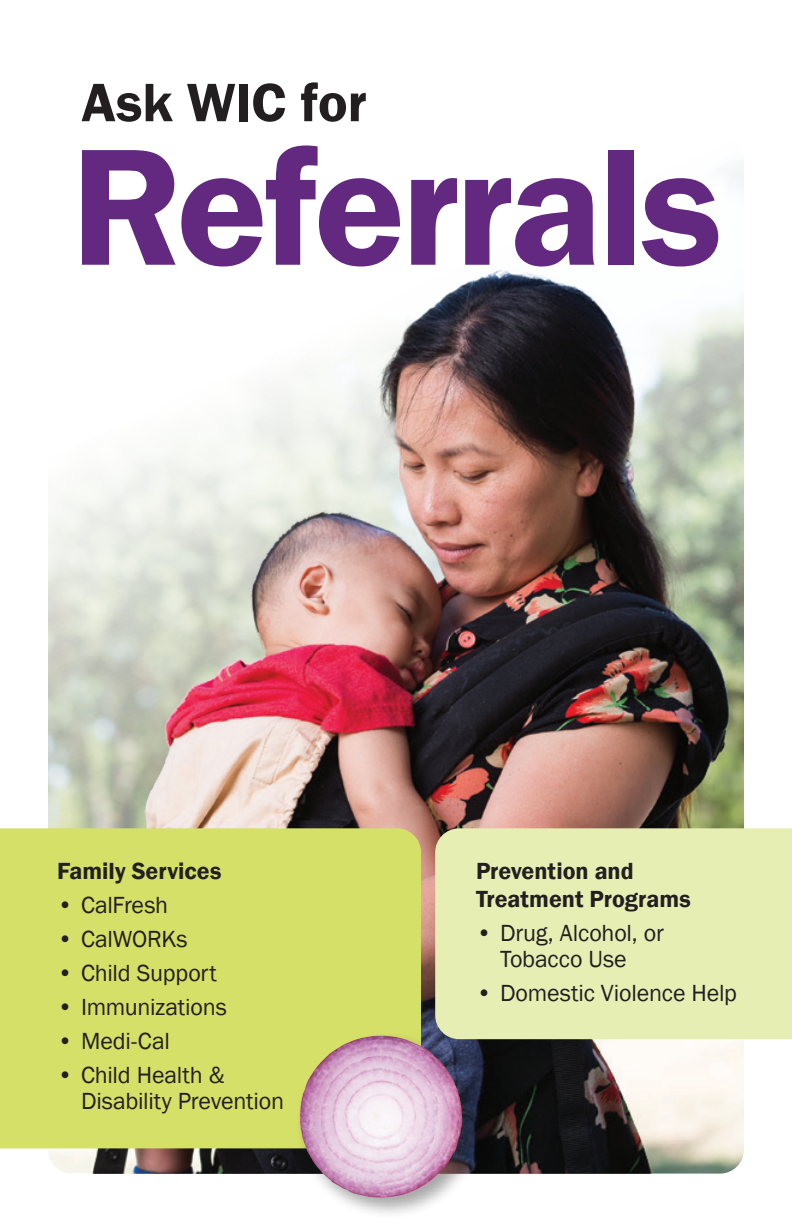
<style>
.page{position:relative;width:792px;height:1224px;background:#fff}
.page>*{position:absolute;margin:0;border:0;box-sizing:border-box;transform-origin:0 0}
.t1{font:600 172px "Franklin Gothic";letter-spacing:-.03em;color:#632981}
.t2{font:600 56px "Franklin Gothic";letter-spacing:-.005em;color:#231f20}
.t3{font:24px/26px "Franklin Gothic";letter-spacing:-.01em;color:#231f20;text-align:center}
.t4{font:600 24px/28px "Franklin Gothic";color:#231f20}
</style>
<div class="page">
<img style="left:48px;top:166px;width:696px;height:1008px">
<div style="left:0;top:828px;width:421px;height:320px;background:#d4e067"></div>
<div style="left:435px;top:828px;width:357px;height:211px;background:#e7eeb3"></div>
<div style="left:295px;top:1031px;width:188px;height:189px;background:#231f20;opacity:.4"></div>
<img style="left:300px;top:1036px;width:84px;height:162px">
<h1 class="t2" style="left:82px;top:68px;width:287px">Ask WIC for</h1>
<h1 class="t1" style="left:70px;top:101px;width:653px">Referrals</h1>
<h2 class="t4" style="left:57px;top:857px;width:166px">Family Services</h2>
<p class="t3" style="left:57px;top:892px;width:113px">• CalFresh</p>
<p class="t3" style="left:57px;top:926px;width:132px">• CalWORKs</p>
<p class="t3" style="left:57px;top:960px;width:161px">• Child Support</p>
<p class="t3" style="left:57px;top:994px;width:171px">• Immunizations</p>
<p class="t3" style="left:57px;top:1028px;width:114px">• Medi-Cal</p>
<p class="t3" style="left:81px;top:1062px;width:205px;text-align:left;text-indent:-24px">• Child Health &amp;<br>Disability Prevention</p>
<h2 class="t4" style="left:476px;top:857px;width:216px">Prevention and<br>Treatment Programs</h2>
<p class="t3" style="left:476px;top:920px;width:190px">• Drug, Alcohol, or<br>Tobacco Use</p>
<p class="t3" style="left:476px;top:980px;width:263px">• Domestic Violence Help</p>
</div>
